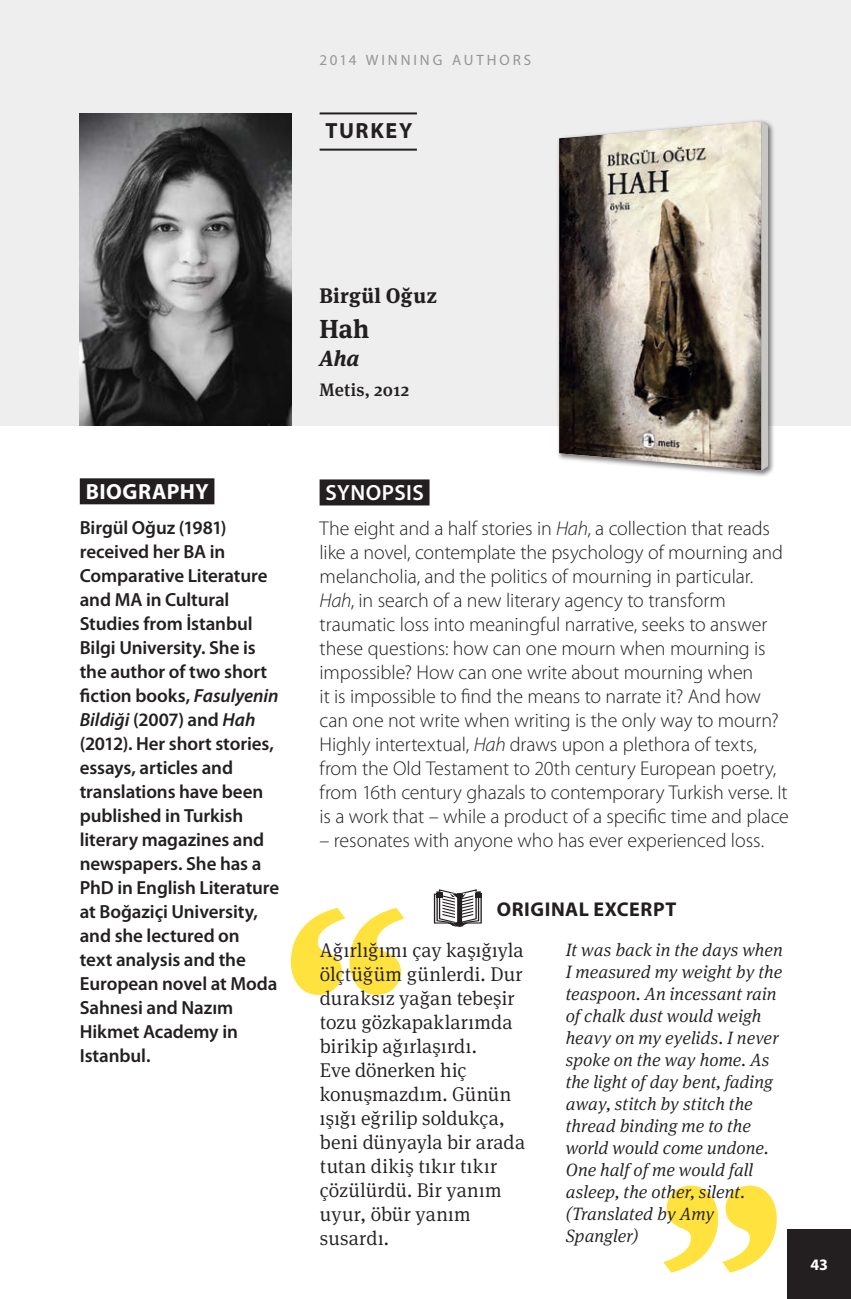
<style>
.page{position:relative;width:851px;height:1299px;background:#fff}
.page>*{position:absolute;margin:0;border:0;box-sizing:border-box;transform-origin:0 0}
.intro_title{font:700 26px "Meta Serif Pro";color:#231f20}
.H2_intro_biography{font:700 22px "Myriad Pro";letter-spacing:.025em;color:#fff}
.H2_intro_biography-2{font:600 22px "Myriad Pro";letter-spacing:.02em;color:#fff}
.country{font:700 22px "Myriad Pro";letter-spacing:.075em;color:#231f20}
.intro_title_traduit{font:italic 700 22px "Meta Serif Pro";color:#231f20}
.intro_auteur{font:700 21px "Meta Serif Pro";letter-spacing:.015em;color:#231f20}
.t1{font:300 20px/24px "Myriad Pro";letter-spacing:-.005em;color:#231f20}
.quote_original{font:300 20px/24px "Meta Serif Pro";letter-spacing:.01em;color:#231f20}
.h_excerpt{font:700 20px "Myriad Pro";letter-spacing:.03em;color:#231f20}
.p_bio{font:600 19px/24px "Myriad Pro";letter-spacing:-.005em;color:#231f20}
.quote_translated{font:italic 300 18px/22px "Meta Serif Pro";letter-spacing:.005em;color:#231f20}
.intro_publisher{font:500 18px "Meta Serif Pro";letter-spacing:.01em;color:#231f20}
.t2{font:700 16px "Myriad Pro";color:#fff}
.t3{font:15px "Myriad Pro";letter-spacing:.19em;color:#939598}
.s1{font-style:italic}
</style>
<div class="page">
<div style="left:0;top:0;width:850px;height:425px;background:#eeeeef"></div>
<svg style="left:291px;top:908px;width:113px;height:86px"></svg>
<svg style="left:663px;top:1185px;width:113px;height:87px"></svg>
<hr style="left:319px;top:149px;width:98px;height:2px;background:#231f20">
<hr style="left:319px;top:112px;width:98px;height:2px;background:#231f20">
<img style="left:79px;top:113px;width:212px;height:312px">
<img style="left:554px;top:120px;width:222px;height:357px">
<img style="left:559px;top:121px;width:202px;height:349px">
<svg style="left:761px;top:121px;width:7px;height:349px;background:#c4c3bf"></svg>
<div style="left:80px;top:478px;width:134px;height:26px;background:#231f20"></div>
<div style="left:319px;top:479px;width:110px;height:26px;background:#231f20"></div>
<svg style="left:434px;top:889px;width:48px;height:37px"></svg>
<div style="left:787px;top:1229px;width:63px;height:69px;background:#231f20"></div>
<p class="t3" style="left:319px;top:52px;width:212px">2014 WINNING AUT HO RS</p>
<p class="country" style="left:325px;top:119px;width:88px">TURKEY</p>
<h2 class="H2_intro_biography" style="left:86px;top:479px;width:124px">BIOGRAPHY</h2>
<p class="p_bio" style="left:80px;top:516px;width:201px">Birgül Oğuz (1981) received her BA in<br>Comparative Literature and MA in Cultural<br>Studies from İstanbul<br>Bilgi University. She is the author of two short fiction books, <span class="s1">Fasulyenin<br>Bildiği</span> (2007) and <span class="s1">Hah </span>(2012). Her short stories, essays, articles and translations have been published in Turkish literary magazines and newspapers. She has a<br>PhD in English Literature at Boğaziçi University, and she lectured on<br>text analysis and the<br>European novel at Moda<br>Sahnesi and Nazım<br>Hikmet Academy in<br>Istanbul.</p>
<p class="intro_auteur" style="left:319px;top:278px;width:119px">Birgül Oğuz</p>
<p class="intro_title" style="left:319px;top:308px;width:51px">Hah</p>
<p class="intro_title_traduit" style="left:319px;top:341px;width:41px">Aha</p>
<p class="intro_publisher" style="left:319px;top:376px;width:91px">Metis, 2012</p>
<h2 class="H2_intro_biography-2" style="left:325px;top:480px;width:100px">SYNOPSIS</h2>
<p class="t1" style="left:319px;top:517px;width:471px">The eight and a half stories in <span class="s1">Hah</span>, a collection that reads like a novel, contemplate the psychology of mourning and melancholia, and the politics of mourning in particular.<br><span class="s1">Hah</span>, in search of a new literary agency to transform traumatic loss into meaningful narrative, seeks to answer these questions: how can one mourn when mourning is impossible? How can one write about mourning when<br>it is impossible to find the means to narrate it? And how can one not write when writing is the only way to mourn?<br>Highly intertextual, <span class="s1">Hah</span> draws upon a plethora of texts, from the Old Testament to 20th century European poetry, from 16th century ghazals to contemporary Turkish verse. It is a work that – while a product of a specific time and place</p>
<p class="t1" style="left:319px;top:829px;width:446px">– resonates with anyone who has ever experienced loss.</p>
<p class="h_excerpt" style="left:496px;top:897px;width:181px">ORIGINAL EXCERPT</p>
<p class="quote_original" style="left:320px;top:937px;width:207px">Ağırlığımı çay kaşığıyla ölçtüğüm günlerdi. Dur duraksız yağan tebeşir tozu gözkapaklarımda birikip ağırlaşırdı.<br>Eve dönerken hiç konuşmazdım. Günün ışığı eğrilip soldukça, beni dünyayla bir arada tutan dikiş tıkır tıkır çözülürdü. Bir yanım uyur, öbür yanım susardı.</p>
<p class="quote_translated" style="left:565px;top:937px;width:218px">It was back in the days when<br>I measured my weight by the teaspoon. An incessant rain of chalk dust would weigh heavy on my eyelids. I never spoke on the way home. As the light of day bent, fading away, stitch by stitch the thread binding me to the world would come undone.<br>One half of me would fall asleep, the other, silent. (Translated by Amy<br>Spangler)</p>
<p class="t2" style="left:810px;top:1255px;width:19px">43</p>
</div>
